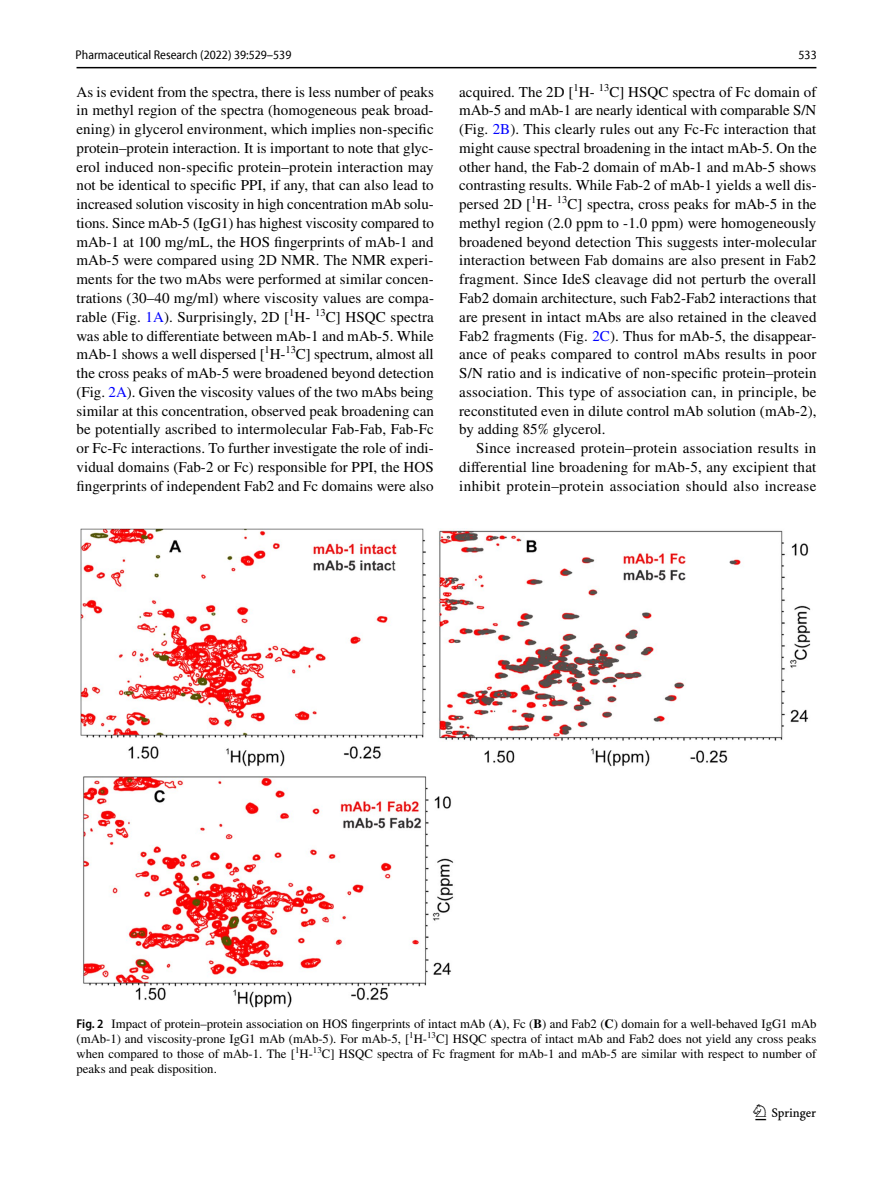
<style>
.page{position:relative;width:893px;height:1187px;background:#fff}
.page>*{position:absolute;margin:0;border:0;box-sizing:border-box;transform-origin:0 0}
.t1{font:22.5px "Springnew Regular 3";color:#000}
.t2{font:15px/18.8px "STIX";letter-spacing:.005em;color:#000;text-align:justify}
.t3{font:12.75px/15px "STIX";color:#000;text-align:justify}
.t4{font:semi-condensed 12.75px "Myriad Pro Unic";color:#000}
.s1{color:#00f}
.s2{font-family:"Myriad Pro";font-weight:600;font-stretch:semi-condensed}
.s3{font-weight:700}
</style>
<div class="page">
<hr style="left:77px;top:67px;width:739px;height:1px;background:#000">
<img style="left:81px;top:528px;width:730px;height:480px">
<p class="t4" style="left:76px;top:50px;width:217px">Pharmaceutical Research (2022) 39:529–539</p>
<p class="t4" style="left:799px;top:50px;width:20px">533</p>
<p class="t2" style="left:77px;top:83px;width:359px">As is evident from the spectra, there is less number of peaks in methyl region of the spectra (homogeneous peak broad&shy;ening) in glycerol environment, which implies non-specific protein–protein interaction. It is important to note that glyc&shy;erol induced non-specific protein–protein interaction may not be identical to specific PPI, if any, that can also lead to increased solution viscosity in high concentration mAb solu&shy;tions. Since mAb-5 (IgG1) has highest viscosity compared to mAb-1 at 100 mg/mL, the HOS fingerprints of mAb-1 and mAb-5 were compared using 2D NMR. The NMR experi&shy;ments for the two mAbs were performed at similar concen&shy;trations (30–40 mg/ml) where viscosity values are compa&shy;rable (Fig. <span class="s1">1A</span>). Surprisingly, 2D [<sup>1</sup>H- <sup>13</sup>C] HSQC spectra was able to differentiate between mAb-1 and mAb-5. While mAb-1 shows a well dispersed [<sup>1</sup>H-<sup>13</sup>C] spectrum, almost all the cross peaks of mAb-5 were broadened beyond detection (Fig. <span class="s1">2A</span>). Given the viscosity values of the two mAbs being similar at this concentration, observed peak broadening can be potentially ascribed to intermolecular Fab-Fab, Fab-Fc or Fc-Fc interactions. To further investigate the role of indi&shy;vidual domains (Fab-2 or Fc) responsible for PPI, the HOS fingerprints of independent Fab2 and Fc domains were also</p>
<p class="t2" style="left:459px;top:83px;width:359px">acquired. The 2D [<sup>1</sup>H- <sup>13</sup>C] HSQC spectra of Fc domain of mAb-5 and mAb-1 are nearly identical with comparable S/N (Fig. <span class="s1">2B</span>). This clearly rules out any Fc-Fc interaction that might cause spectral broadening in the intact mAb-5. On the other hand, the Fab-2 domain of mAb-1 and mAb-5 shows contrasting results. While Fab-2 of mAb-1 yields a well dis&shy;persed 2D [<sup>1</sup>H- <sup>13</sup>C] spectra, cross peaks for mAb-5 in the methyl region (2.0 ppm to -1.0 ppm) were homogeneously broadened beyond detection This suggests inter-molecular interaction between Fab domains are also present in Fab2 fragment. Since IdeS cleavage did not perturb the overall Fab2 domain architecture, such Fab2-Fab2 interactions that are present in intact mAbs are also retained in the cleaved Fab2 fragments (Fig. <span class="s1">2C</span>). Thus for mAb-5, the disappear&shy;ance of peaks compared to control mAbs results in poor S/N ratio and is indicative of non-specific protein–protein association. This type of association can, in principle, be reconstituted even in dilute control mAb solution (mAb-2), by adding 85% glycerol.</p>
<p class="t2" style="left:459px;top:439px;width:359px;text-indent:17px">Since increased protein–protein association results in differential line broadening for mAb-5, any excipient that inhibit protein–protein association should also increase</p>
<p class="t3" style="left:77px;top:1017px;width:741px"><span class="s2">Fig. 2</span> Impact of protein–protein association on HOS fingerprints of intact mAb (<span class="s3">A</span>), Fc (<span class="s3">B</span>) and Fab2 (<span class="s3">C</span>) domain for a well-behaved IgG1 mAb (mAb-1) and viscosity-prone IgG1 mAb (mAb-5). For mAb-5, [<sup>1</sup>H-<sup>13</sup>C] HSQC spectra of intact mAb and Fab2 does not yield any cross peaks when compared to those of mAb-1. The [<sup>1</sup>H-<sup>13</sup>C] HSQC spectra of Fc fragment for mAb-1 and mAb-5 are similar with respect to number of peaks and peak disposition.</p>
<h1 class="t1" style="left:755px;top:1104px;width:62px">1 3</h1>
</div>
